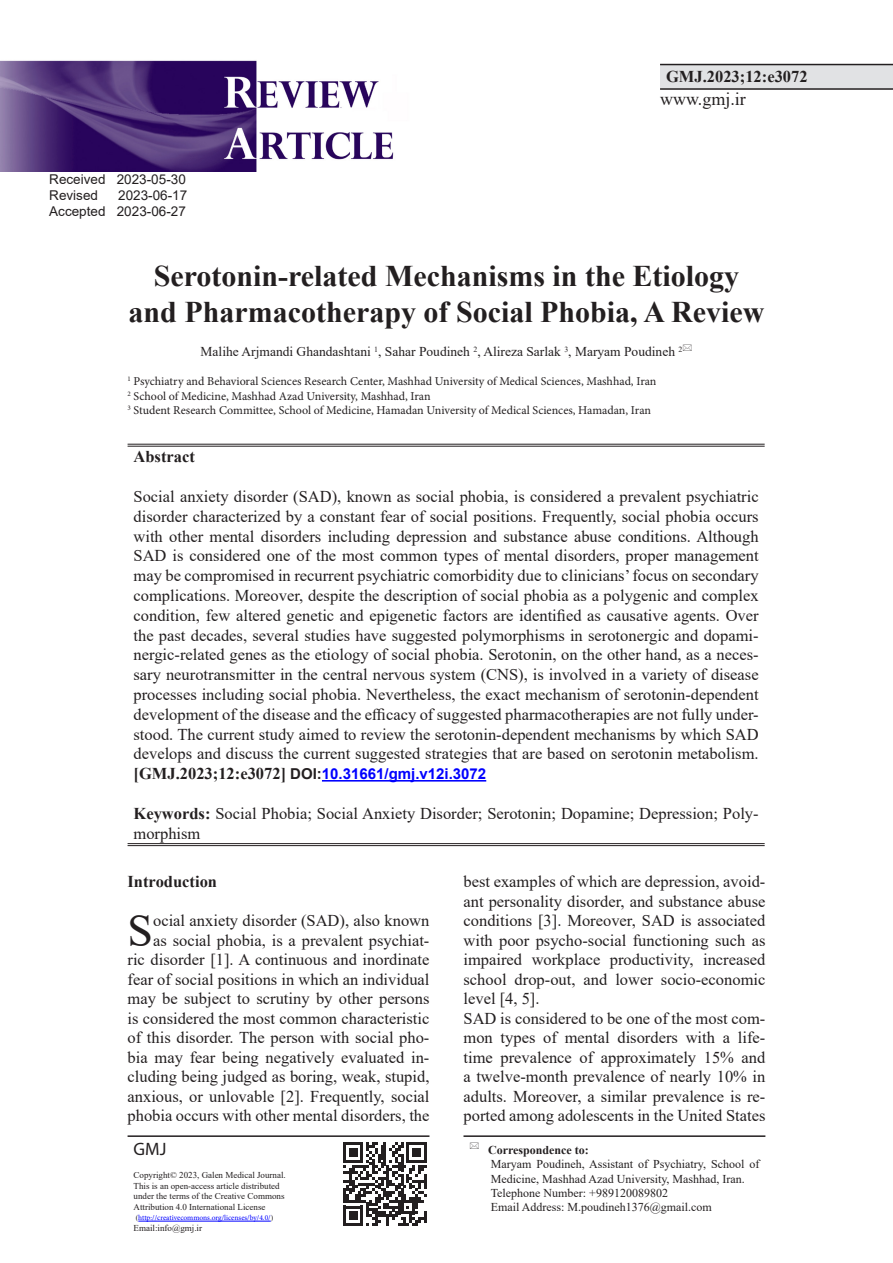
<style>
.page{position:relative;width:893px;height:1263px;background:#fff}
.page>*{position:absolute;margin:0;border:0;box-sizing:border-box;transform-origin:0 0}
.List_Paragraph{font:45.9px "Times New Roman";color:#231f20}
.t1{font:700 30px/36px "Times New Roman";color:#231f20;text-align:center}
.t2{font:18px "Times New Roman";color:#231f20}
.t3{font:18px "Myriad Pro";color:#231f20}
.List_Paragraph-2{font:16.5px/19.5px "Times New Roman";color:#231f20;text-align:justify}
.List_Paragraph-3{font:700 16.5px "Times New Roman";color:#231f20}
.t4{font:700 15px "Arial";color:#00f}
.t5{font:13.5px "Times New Roman";color:#231f20}
.t6{font:13.5px "Arial";color:#231f20}
.t7{font:12px "Minion Pro";color:#231f20}
.t8{font:12px/14.4px "Times New Roman";color:#231f20}
.t9{font:700 12px "Times New Roman";color:#231f20}
.t10{font:9px "Times New Roman";color:#231f20}
.t11{font:7.5px "Minion Pro";letter-spacing:-.005em;color:#00f}
.s1{font-family:"Times New Roman";font-size:16.5px;color:#231f20}
.s2{color:#231f20}
.s3{font-weight:700}
.s4{font-family:"Times New Roman";color:#231f20}
</style>
<div class="page">
<div style="left:660px;top:65px;width:233px;height:24px;background:#e1e2e4"></div>
<hr style="left:660px;top:64px;width:233px;height:1px;background:#231f20">
<hr style="left:660px;top:88px;width:233px;height:2px;background:#231f20">
<hr style="left:463px;top:1135px;width:302px;height:2px;background:#231f20">
<svg style="left:343px;top:1142px;width:84px;height:84px"></svg>
<hr style="left:128px;top:444px;width:637px;height:1px;background:#231f20">
<hr style="left:128px;top:446px;width:637px;height:1px;background:#231f20">
<hr style="left:128px;top:843px;width:637px;height:1px;background:#231f20">
<hr style="left:128px;top:845px;width:637px;height:1px;background:#231f20">
<hr style="left:322px;top:780px;width:164px;height:1px;background:#00f">
<img style="left:0;top:60px;width:394px;height:112px">
<hr style="left:128px;top:1135px;width:301px;height:2px;background:#231f20">
<hr style="left:138px;top:1221px;width:133px;height:1px;background:#00f">
<p class="t6" style="left:49px;top:170px;width:138px">Received 2023-05-30</p>
<p class="t6" style="left:49px;top:186px;width:50px">Revised</p>
<p class="t6" style="left:118px;top:186px;width:71px">2023-06-17</p>
<p class="t6" style="left:49px;top:202px;width:138px">Accepted 2023-06-27</p>
<p class="List_Paragraph-3" style="left:666px;top:64px;width:143px">GMJ.2023;12:e3072</p>
<p class="t2" style="left:660px;top:87px;width:87px">www.gmj.ir</p>
<p class="t1" style="left:129px;top:257px;width:637px">Serotonin-related Mechanisms in the Etiology and Pharmacotherapy of Social Phobia, A Review</p>
<p class="t5" style="left:201px;top:342px;width:483px">Malihe Arjmandi Ghandashtani <sup>1</sup>, Sahar Poudineh <sup>2</sup>, Alireza Sarlak <sup>3</sup>, Maryam Poudineh <sup>2</sup></p>
<p class="t7" style="left:128px;top:373px;width:530px"><sup>1</sup> Psychiatry and Behavioral Sciences Research Center, Mashhad University of Medical Sciences, Mashhad, Iran</p>
<p class="t7" style="left:128px;top:388px;width:305px"><sup>2</sup> School of Medicine, Mashhad Azad University, Mashhad, Iran</p>
<p class="t7" style="left:128px;top:402px;width:525px"><sup>3</sup> Student Research Committee, School of Medicine, Hamadan University of Medical Sciences, Hamadan, Iran</p>
<p class="List_Paragraph-3" style="left:134px;top:445px;width:63px">Abstract</p>
<p class="List_Paragraph-2" style="left:134px;top:486px;width:627px">Social anxiety disorder (SAD), known as social phobia, is considered a prevalent psychiatric disorder characterized by a constant fear of social positions. Frequently, social phobia occurs with other mental disorders including depression and substance abuse conditions. Although SAD is considered one of the most common types of mental disorders, proper management may be compromised in recurrent psychiatric comorbidity due to clinicians’ focus on secondary complications. Moreover, despite the description of social phobia as a polygenic and complex condition, few altered genetic and epigenetic factors are identified as causative agents. Over the past decades, several studies have suggested polymorphisms in serotonergic and dopami&shy;nergic-related genes as the etiology of social phobia. Serotonin, on the other hand, as a neces&shy;sary neurotransmitter in the central nervous system (CNS), is involved in a variety of disease processes including social phobia. Nevertheless, the exact mechanism of serotonin-dependent development of the disease and the efficacy of suggested pharmacotherapies are not fully under&shy;stood. The current study aimed to review the serotonin-dependent mechanisms by which SAD develops and discuss the current suggested strategies that are based on serotonin metabolism.</p>
<p class="t4" style="left:134px;top:763px;width:354px"><span class="s1">[GMJ.2023;12:e3072]</span> <span class="s2">DOI:</span>10.31661/gmj.v12i.3072</p>
<p class="List_Paragraph-2" style="left:134px;top:803px;width:627px"><span class="s3">Keywords:</span> Social Phobia; Social Anxiety Disorder; Serotonin; Dopamine; Depression; Poly&shy;morphism</p>
<p class="List_Paragraph-3" style="left:128px;top:870px;width:91px">Introduction</p>
<p class="List_Paragraph" style="left:128px;top:898px;width:27px">S</p>
<p class="List_Paragraph-2" style="left:463px;top:872px;width:303px">best examples of which are depression, avoid&shy;ant personality disorder, and substance abuse conditions [3]. Moreover, SAD is associated with poor psycho-social functioning such as impaired workplace productivity, increased school drop-out, and lower socio-economic level [4, 5].</p>
<p class="List_Paragraph-2" style="left:463px;top:1008px;width:303px">SAD is considered to be one of the most com&shy;mon types of mental disorders with a life&shy;time prevalence of approximately 15% and a twelve-month prevalence of nearly 10% in adults. Moreover, a similar prevalence is re&shy;ported among adolescents in the United States</p>
<p class="List_Paragraph-2" style="left:128px;top:910px;width:303px;text-align:right">ocial anxiety disorder (SAD), also known<br>as social phobia, is a prevalent psychiat-<br>ric disorder [1]. A continuous and inordinate fear of social positions in which an individual may be subject to scrutiny by other persons is considered the most common characteristic of this disorder. The person with social pho&shy;bia may fear being negatively evaluated in&shy;cluding being judged as boring, weak, stupid, anxious, or unlovable [2]. Frequently, social phobia occurs with other mental disorders, the</p>
<p class="t3" style="left:134px;top:1138px;width:34px">GMJ</p>
<p class="t10" style="left:134px;top:1169px;width:154px">Copyright© 2023, Galen Medical Journal.</p>
<p class="t10" style="left:134px;top:1179px;width:148px">This is an open-access article distributed</p>
<p class="t10" style="left:134px;top:1190px;width:152px">under the terms of the Creative Commons</p>
<p class="t10" style="left:134px;top:1200px;width:133px">Attribution 4.0 International License</p>
<p class="t11" style="left:136px;top:1213px;width:139px"><span class="s4">(</span>http://creativecommons.org/licenses/by/4.0/<span class="s4">)</span></p>
<p class="t10" style="left:134px;top:1221px;width:70px">Email:info@gmj.ir</p>
<p class="t9" style="left:488px;top:1141px;width:102px">Correspondence to:</p>
<p class="t8" style="left:491px;top:1156px;width:270px">Maryam Poudineh, Assistant of Psychiatry, School of<br>Medicine, Mashhad Azad University, Mashhad, Iran.</p>
<p class="t8" style="left:491px;top:1185px;width:179px">Telephone Number: +989120089802</p>
<p class="t8" style="left:491px;top:1200px;width:223px">Email Address: M.poudineh1376@gmail.com</p>
</div>
